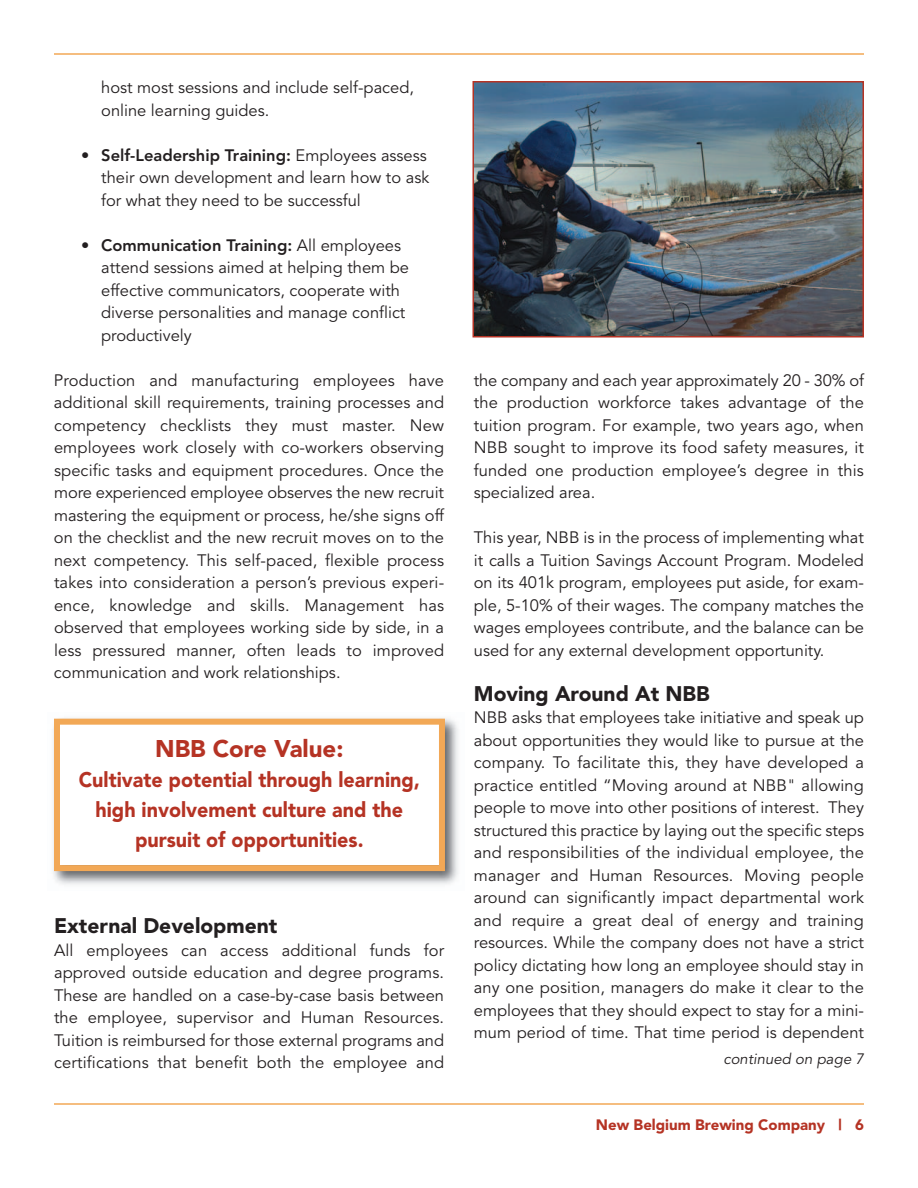
<style>
.page{position:relative;width:918px;height:1188px;background:#fff}
.page>*{position:absolute;margin:0;border:0;box-sizing:border-box;transform-origin:0 0}
.t1{font:900 24px "Avenir";color:#b53324}
.t2{font:900 21px/30px "Avenir";color:#b53324;text-align:center;scale:.94 1}
.t3{font:900 21px "Avenir";color:#231f20}
.t4{font:16.5px/22.5px "Avenir";color:#231f20;text-align:justify}
.t5{font:900 15px "Avenir";color:#b53324}
.t6{font:italic 15px "Avenir";letter-spacing:.005em;color:#231f20}
.s1{font-weight:800}
</style>
<div class="page">
<hr style="left:54px;top:1103px;width:810px;height:2px;background:#f2a856">
<hr style="left:54px;top:53px;width:810px;height:2px;background:#f2a856">
<img style="left:475px;top:84px;width:386px;height:251px">
<div style="left:472px;top:81px;width:392px;height:257px;border:2px solid #b53324"></div>
<img style="left:53px;top:718px;width:405px;height:167px">
<div style="left:60px;top:725px;width:379px;height:140px;background:#fff"></div>
<div style="left:54px;top:719px;width:391px;height:152px;border:6px solid #f2a856"></div>
<p class="t4" style="left:101px;top:78px;width:314px">host most sessions and include self-paced, online learning guides.</p>
<p class="t4" style="left:101px;top:145px;width:330px;text-align:left;text-indent:-20px">• <span class="s1">Self-Leadership Training:</span> Employees assess their own development and learn how to ask for what they need to be successful</p>
<p class="t4" style="left:101px;top:235px;width:309px;text-align:left;text-indent:-20px">• <span class="s1">Communication Training:</span> All employees attend sessions aimed at helping them be effective communicators, cooperate with diverse personalities and manage conflict productively</p>
<p class="t4" style="left:54px;top:370px;width:392px">Production and manufacturing employees have additional skill requirements, training processes and competency checklists they must master. New employees work closely with co-workers observing specific tasks and equipment procedures. Once the more experienced employee observes the new recruit mastering the equipment or process, he/she signs off on the checklist and the new recruit moves on to the next competency. This self-paced, flexible process takes into consideration a person’s previous experi&shy;ence, knowledge and skills. Management has observed that employees working side by side, in a less pressured manner, often leads to improved communication and work relationships.</p>
<h1 class="t1" style="left:155px;top:739px;width:190px">NBB Core Value:</h1>
<p class="t2" style="left:79px;top:766px;width:364px">Cultivate potential through learning, high involvement culture and the pursuit of opportunities.</p>
<p class="t3" style="left:54px;top:918px;width:225px">External Development</p>
<p class="t4" style="left:54px;top:940px;width:392px">All employees can access additional funds for approved outside education and degree programs.<br>These are handled on a case-by-case basis between the employee, supervisor and Human Resources.<br>Tuition is reimbursed for those external programs and certifications that benefit both the employee and</p>
<p class="t4" style="left:474px;top:370px;width:392px">the company and each year approximately 20 - 30% of the production workforce takes advantage of the tuition program. For example, two years ago, when NBB sought to improve its food safety measures, it funded one production employee’s degree in this specialized area.</p>
<p class="t4" style="left:474px;top:528px;width:392px">This year, NBB is in the process of implementing what it calls a Tuition Savings Account Program. Modeled on its 401k program, employees put aside, for exam&shy;ple, 5-10% of their wages. The company matches the wages employees contribute, and the balance can be used for any external development opportunity.</p>
<p class="t3" style="left:474px;top:685px;width:237px">Moving Around At NBB</p>
<p class="t4" style="left:474px;top:708px;width:392px">NBB asks that employees take initiative and speak up about opportunities they would like to pursue at the company. To facilitate this, they have developed a practice entitled “Moving around at NBB" allowing people to move into other positions of interest. They structured this practice by laying out the specific steps and responsibilities of the individual employee, the manager and Human Resources. Moving people around can significantly impact departmental work and require a great deal of energy and training resources. While the company does not have a strict policy dictating how long an employee should stay in any one position, managers do make it clear to the employees that they should expect to stay for a mini&shy;mum period of time. That time period is dependent</p>
<p class="t6" style="left:723px;top:1053px;width:142px">continued on page 7</p>
<p class="t5" style="left:596px;top:1118px;width:270px">New Belgium Brewing Company | 6</p>
</div>
